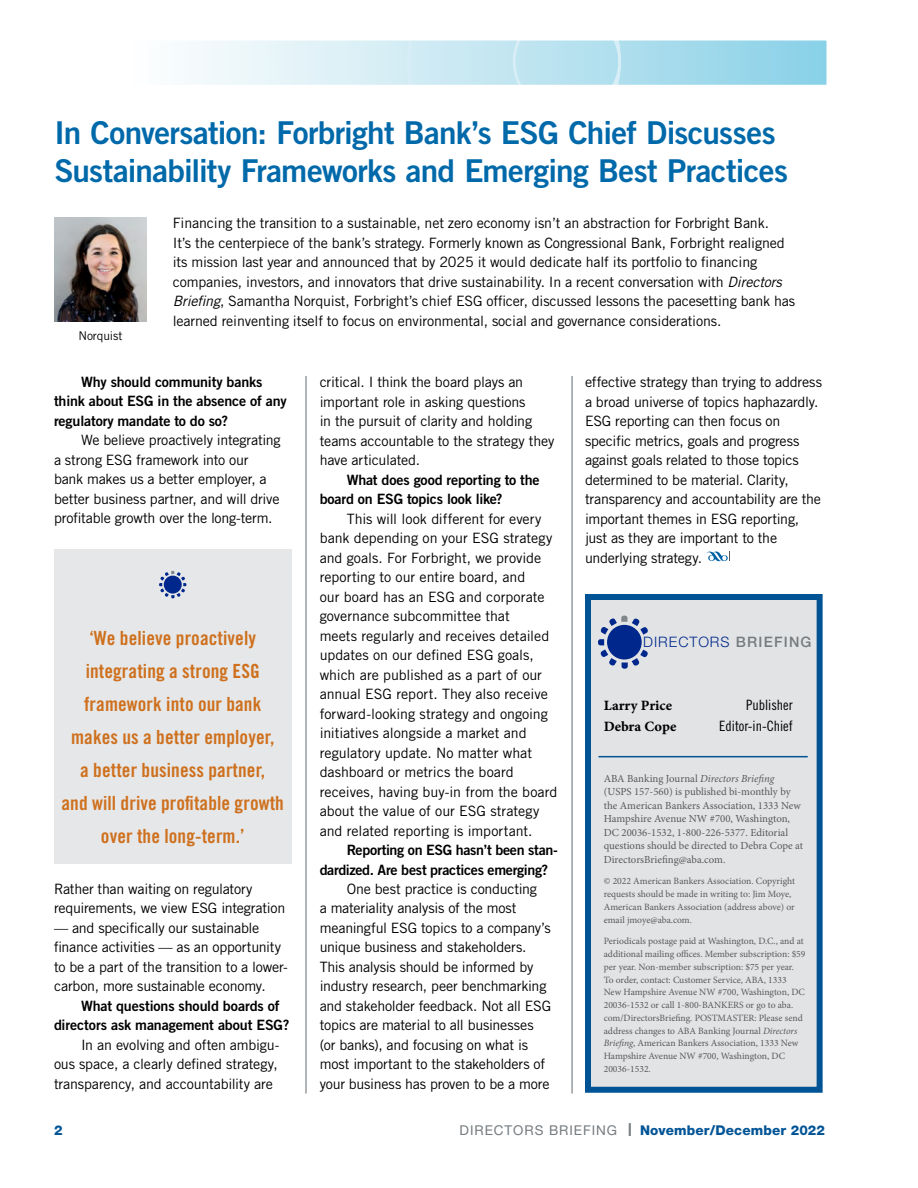
<style>
.page{position:relative;width:918px;height:1188px;background:#fff}
.page>*{position:absolute;margin:0;border:0;box-sizing:border-box;transform-origin:0 0}
.t1{font:31.5px/37.5px "Trade Gothic LT Std Bd 2";letter-spacing:-.025em;color:#0069aa}
.t2{font:19.5px/33px "Trade Gothic LT Std Bd Cn 20";letter-spacing:.005em;color:#ce701d;text-align:center}
.t3{font:300 14.4px "Helvetica Neue LT Std";letter-spacing:.07em;color:#00288c}
.t4{font:14.25px/19.5px "Trade Gothic LT Std";letter-spacing:-.01em;color:#000}
.t5{font:14.25px/19.5px "Trade Gothic LT Std Bd 2";letter-spacing:-.01em;color:#000}
.t6{font:14.25px "Trade Gothic LT Std Cn 18";color:#000}
.t7{font:14.25px "Minion Pro Bold Capt";color:#000}
.t8{font:800 13.5px "Helvetica Neue LT Std";letter-spacing:.01em;color:#005496}
.t9{font:12px "Trade Gothic LT Std";letter-spacing:-.01em;color:#000}
.t10{font:10.8px/13.5px "Minion Pro";color:#58595b}
.t11{font:9.6px/12.8px "Minion Pro";color:#58595b}
.s1{font-style:italic}
.s2{font-weight:500;color:#757b7f}
.s3{font-weight:400;color:#757b7f}
.s4{font-weight:500;font-size:18px;color:#757b7f}
</style>
<div class="page">
<hr style="left:305px;top:122px;width:2px;height:972px;background:#757b7f">
<hr style="left:572px;top:122px;width:1px;height:972px;background:#757b7f">
<div style="left:585px;top:594px;width:238px;height:499px;background:#e2e3e4;border:6px solid #005496"></div>
<svg style="left:598px;top:616px;width:50px;height:53px"></svg>
<hr style="left:598px;top:756px;width:210px;height:1px;background:#005496">
<svg style="left:190px;top:40px;width:637px;height:45px;background:#c2e6f1"></svg>
<div style="left:519px;top:91px;width:91px;height:285px;background:#fff"></div>
<svg style="left:706px;top:551px;width:22px;height:10px"></svg>
<div style="left:54px;top:550px;width:238px;height:314px;background:#e6e7e8"></div>
<svg style="left:159px;top:571px;width:27px;height:27px"></svg>
<img style="left:55px;top:218px;width:91px;height:103px">
<h1 class="t1" style="left:54px;top:114px;width:735px">In Conversation: Forbright Bank’s ESG Chief Discusses<br>Sustainability Frameworks and Emerging Best Practices</h1>
<p class="t9" style="left:79px;top:328px;width:45px">Norquist</p>
<p class="t4" style="left:173px;top:213px;width:624px">Financing the transition to a sustainable, net zero economy isn’t an abstraction for Forbright Bank.<br>It’s the centerpiece of the bank’s strategy. Formerly known as Congressional Bank, Forbright realigned its mission last year and announced that by 2025 it would dedicate half its portfolio to financing companies, investors, and innovators that drive sustainability. In a recent conversation with <span class="s1">Directors Briefing</span>, Samantha Norquist, Forbright’s chief ESG officer, discussed lessons the pacesetting bank has learned reinventing itself to focus on environmental, social and governance considerations.</p>
<p class="t5" style="left:54px;top:372px;width:234px;text-indent:27px">Why should community banks think about ESG in the absence of any regulatory mandate to do so?</p>
<p class="t4" style="left:54px;top:430px;width:228px;text-indent:27px">We believe proactively integrating a strong ESG framework into our bank makes us a better employer, a better business partner, and will drive profitable growth over the long-term.</p>
<h2 class="t2" style="left:62px;top:621px;width:224px">‘We believe proactively integrating a strong ESG framework into our bank makes us a better employer,<br>a better business partner,<br>and will drive profitable growth over the long-term.’</h2>
<p class="t4" style="left:54px;top:879px;width:233px">Rather than waiting on regulatory requirements, we view ESG integration</p>
<p class="t4" style="left:54px;top:918px;width:235px">— and specifically our sustainable finance activities — as an opportunity to be a part of the transition to a lower&shy;carbon, more sustainable economy.</p>
<p class="t5" style="left:54px;top:996px;width:237px;text-indent:27px">What questions should boards of directors ask management about ESG?</p>
<p class="t4" style="left:54px;top:1035px;width:227px;text-indent:27px">In an evolving and often ambigu&shy;ous space, a clearly defined strategy, transparency, and accountability are</p>
<p class="t4" style="left:320px;top:372px;width:236px">critical. I think the board plays an important role in asking questions<br>in the pursuit of clarity and holding teams accountable to the strategy they have articulated.</p>
<p class="t5" style="left:320px;top:470px;width:221px;text-indent:27px">What does good reporting to the board on ESG topics look like?</p>
<p class="t4" style="left:320px;top:509px;width:239px;text-indent:27px">This will look different for every bank depending on your ESG strategy and goals. For Forbright, we provide reporting to our entire board, and<br>our board has an ESG and corporate governance subcommittee that<br>meets regularly and receives detailed updates on our defined ESG goals, which are published as a part of our annual ESG report. They also receive forward-looking strategy and ongoing initiatives alongside a market and regulatory update. No matter what dashboard or metrics the board receives, having buy-in from the board about the value of our ESG strategy and related reporting is important.</p>
<p class="t5" style="left:320px;top:840px;width:240px;text-indent:27px">Reporting on ESG hasn’t been stan&shy;dardized. Are best practices emerging?</p>
<p class="t4" style="left:320px;top:879px;width:233px;text-indent:27px">One best practice is conducting<br>a materiality analysis of the most meaningful ESG topics to a company’s unique business and stakeholders.<br>This analysis should be informed by industry research, peer benchmarking and stakeholder feedback. Not all ESG topics are material to all businesses (or banks), and focusing on what is most important to the stakeholders of your business has proven to be a more</p>
<p class="t4" style="left:585px;top:372px;width:239px">effective strategy than trying to address a broad universe of topics haphazardly.<br>ESG reporting can then focus on specific metrics, goals and progress against goals related to those topics determined to be material. Clarity, transparency and accountability are the important themes in ESG reporting, just as they are important to the underlying strategy.</p>
<p class="t3" style="left:643px;top:633px;width:170px">DIRECTORS <span class="s2">BRIEFING</span></p>
<p class="t7" style="left:604px;top:695px;width:70px">Larry Price</p>
<p class="t6" style="left:746px;top:696px;width:48px">Publisher</p>
<p class="t7" style="left:604px;top:716px;width:74px">Debra Cope</p>
<p class="t6" style="left:719px;top:717px;width:75px">Editor-in-Chief</p>
<p class="t10" style="left:604px;top:772px;width:201px">ABA Banking Journal <span class="s1">Directors Briefing </span>(USPS 157-560) is published bi-monthly by the American Bankers Association, 1333 New Hampshire Avenue NW #700, Washington, DC 20036-1532, 1-800-226-5377. Editorial questions should be directed to Debra Cope at DirectorsBriefing@aba.com.</p>
<p class="t11" style="left:604px;top:875px;width:193px">© 2022 American Bankers Association. Copyright requests should be made in writing to: Jim Moye, American Bankers Association (address above) or email jmoye@aba.com.</p>
<p class="t11" style="left:604px;top:935px;width:203px">Periodicals postage paid at Washington, D.C., and at additional mailing offices. Member subscription: $59 per year. Non-member subscription: $75 per year.<br>To order, contact: Customer Service, ABA, 1333<br>New Hampshire Avenue NW #700, Washington, DC 20036-1532 or call 1-800-BANKERS or go to aba. com/DirectorsBriefing. POSTMASTER: Please send address changes to ABA Banking Journal <span class="s1">Directors Briefing</span>, American Bankers Association, 1333 New Hampshire Avenue NW #700, Washington, DC 20036-1532.</p>
<p class="t8" style="left:54px;top:1122px;width:10px">2</p>
<p class="t8" style="left:460px;top:1122px;width:367px"><span class="s3">DIRECTORS BRIEFING</span> <span class="s4">l</span> November/December 2022</p>
</div>
